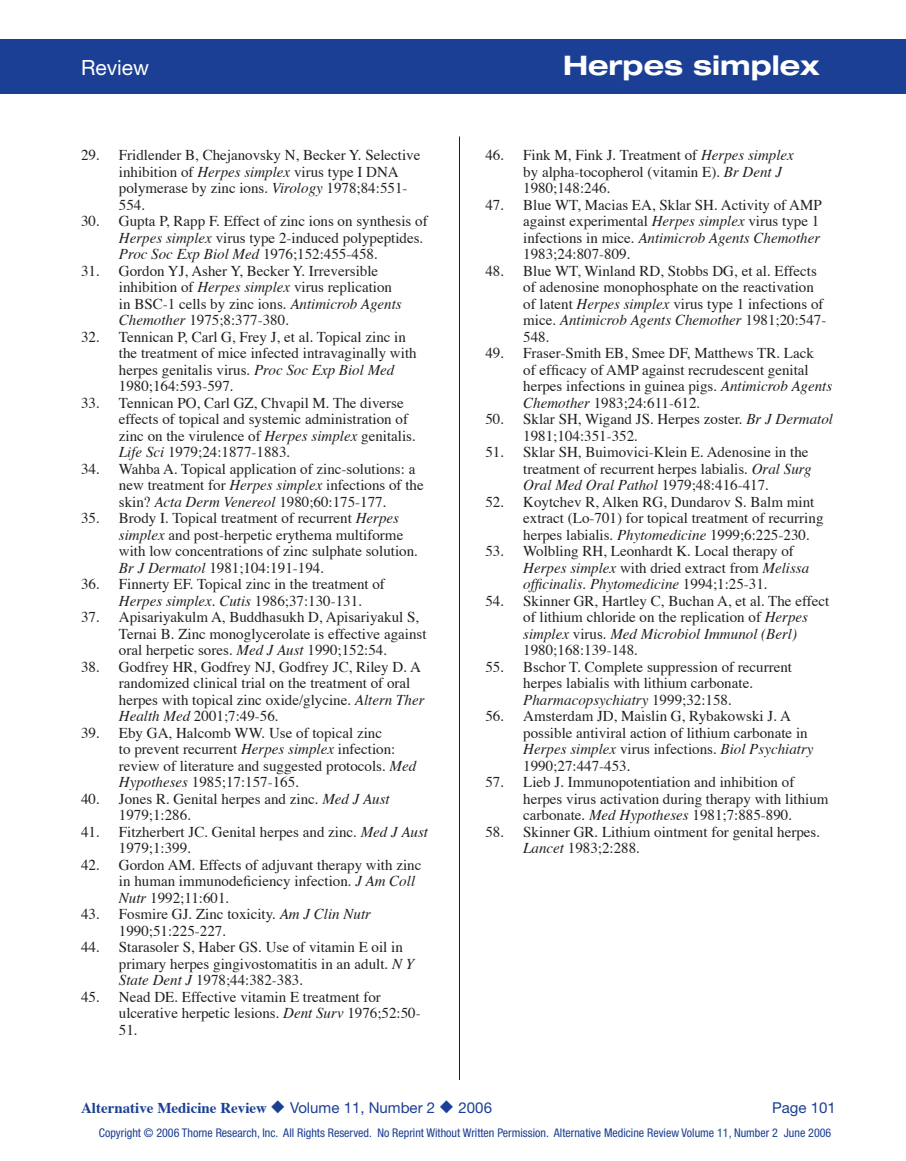
<style>
.page{position:relative;width:906px;height:1161px;background:#fff}
.page>*{position:absolute;margin:0;border:0;box-sizing:border-box;transform-origin:0 0}
.t1{font:700 expanded 27px "Helvetica Neue";color:#fff}
.t2{font:21px "Helvetica Neue";color:#fff}
.t3{font:15px/16.5px "Times";color:#231f20}
.t4{font:700 15px "Times";color:#1b3f94}
.t5{font:15px "Helvetica Neue";color:#1b3f94}
.t6{font:condensed 12px "Helvetica Neue";color:#1b3f94}
.s1{font-style:italic}
.s2{font-family:"Helvetica Neue";font-weight:400}
</style>
<div class="page">
<div style="left:0;top:39px;width:905px;height:55px;background:#1b3f94"></div>
<hr style="left:459px;top:136px;width:1px;height:944px;background:#231f20">
<h2 class="t2" style="left:81px;top:55px;width:70px">Review</h2>
<h1 class="t1" style="left:562px;top:49px;width:258px">Herpes simplex</h1>
<p class="t3" style="left:119px;top:146px;width:303px;text-indent:-38px">29. Fridlender B, Chejanovsky N, Becker Y. Selective inhibition of <span class="s1">Herpes simplex</span> virus type I DNA polymerase by zinc ions. <span class="s1">Virology</span> 1978;84:551- 554.</p>
<p class="t3" style="left:119px;top:212px;width:310px;text-indent:-38px">30. Gupta P, Rapp F. Effect of zinc ions on synthesis of<br><span class="s1">Herpes simplex</span> virus type 2-induced polypeptides.<br><span class="s1">Proc Soc Exp Biol Med</span> 1976;152:455-458.</p>
<p class="t3" style="left:119px;top:261px;width:284px;text-indent:-38px">31. Gordon YJ, Asher Y, Becker Y. Irreversible inhibition of <span class="s1">Herpes simplex</span> virus replication in BSC-1 cells by zinc ions. <span class="s1">Antimicrob Agents Chemother</span> 1975;8:377-380.</p>
<p class="t3" style="left:119px;top:327px;width:299px;text-indent:-38px">32. Tennican P, Carl G, Frey J, et al. Topical zinc in the treatment of mice infected intravaginally with herpes genitalis virus. <span class="s1">Proc Soc Exp Biol Med </span>1980;164:593-597.</p>
<p class="t3" style="left:119px;top:393px;width:298px;text-indent:-38px">33. Tennican PO, Carl GZ, Chvapil M. The diverse effects of topical and systemic administration of zinc on the virulence of <span class="s1">Herpes simplex</span> genitalis.<br><span class="s1">Life Sci</span> 1979;24:1877-1883.</p>
<p class="t3" style="left:119px;top:459px;width:306px;text-indent:-38px">34. Wahba A. Topical application of zinc-solutions: a new treatment for <span class="s1">Herpes simplex</span> infections of the skin? <span class="s1">Acta Derm Venereol</span> 1980;60:175-177.</p>
<p class="t3" style="left:119px;top:509px;width:300px;text-indent:-38px">35. Brody I. Topical treatment of recurrent <span class="s1">Herpes simplex</span> and post-herpetic erythema multiforme with low concentrations of zinc sulphate solution.<br><span class="s1">Br J Dermatol</span> 1981;104:191-194.</p>
<p class="t3" style="left:119px;top:575px;width:267px;text-indent:-38px">36. Finnerty EF. Topical zinc in the treatment of<br><span class="s1">Herpes simplex</span>. <span class="s1">Cutis</span> 1986;37:130-131.</p>
<p class="t3" style="left:119px;top:608px;width:309px;text-indent:-38px">37. Apisariyakulm A, Buddhasukh D, Apisariyakul S,<br>Ternai B. Zinc monoglycerolate is effective against oral herpetic sores. <span class="s1">Med J Aust</span> 1990;152:54.</p>
<p class="t3" style="left:119px;top:657px;width:307px;text-indent:-38px">38. Godfrey HR, Godfrey NJ, Godfrey JC, Riley D. A randomized clinical trial on the treatment of oral herpes with topical zinc oxide/glycine. <span class="s1">Altern Ther Health Med</span> 2001;7:49-56.</p>
<p class="t3" style="left:119px;top:723px;width:298px;text-indent:-38px">39. Eby GA, Halcomb WW. Use of topical zinc<br>to prevent recurrent <span class="s1">Herpes simplex</span> infection: review of literature and suggested protocols. <span class="s1">Med Hypotheses</span> 1985;17:157-165.</p>
<p class="t3" style="left:119px;top:789px;width:272px;text-indent:-38px">40. Jones R. Genital herpes and zinc. <span class="s1">Med J Aust<br></span>1979;1:286.</p>
<p class="t3" style="left:119px;top:822px;width:310px;text-indent:-38px">41. Fitzherbert JC. Genital herpes and zinc. <span class="s1">Med J Aust<br></span>1979;1:399.</p>
<p class="t3" style="left:119px;top:855px;width:304px;text-indent:-38px">42. Gordon AM. Effects of adjuvant therapy with zinc in human immunodeficiency infection. <span class="s1">J Am Coll<br>Nutr</span> 1992;11:601.</p>
<p class="t3" style="left:119px;top:905px;width:253px;text-indent:-38px">43. Fosmire GJ. Zinc toxicity. <span class="s1">Am J Clin Nutr<br></span>1990;51:225-227.</p>
<p class="t3" style="left:119px;top:938px;width:296px;text-indent:-38px">44. Starasoler S, Haber GS. Use of vitamin E oil in primary herpes gingivostomatitis in an adult. <span class="s1">N Y<br>State Dent J</span> 1978;44:382-383.</p>
<p class="t3" style="left:119px;top:987px;width:303px;text-indent:-38px">45. Nead DE. Effective vitamin E treatment for ulcerative herpetic lesions. <span class="s1">Dent Surv</span> 1976;52:50-<br>51.</p>
<p class="t3" style="left:523px;top:146px;width:272px;text-indent:-38px">46. Fink M, Fink J. Treatment of <span class="s1">Herpes simplex </span>by alpha-tocopherol (vitamin E). <span class="s1">Br Dent J<br></span>1980;148:246.</p>
<p class="t3" style="left:523px;top:195px;width:300px;text-indent:-38px">47. Blue WT, Macias EA, Sklar SH. Activity of AMP against experimental <span class="s1">Herpes simplex</span> virus type 1 infections in mice. <span class="s1">Antimicrob Agents Chemother </span>1983;24:807-809.</p>
<p class="t3" style="left:523px;top:261px;width:304px;text-indent:-38px">48. Blue WT, Winland RD, Stobbs DG, et al. Effects of adenosine monophosphate on the reactivation of latent <span class="s1">Herpes simplex</span> virus type 1 infections of mice. <span class="s1">Antimicrob Agents Chemother</span> 1981;20:547- 548.</p>
<p class="t3" style="left:523px;top:344px;width:310px;text-indent:-38px">49. Fraser-Smith EB, Smee DF, Matthews TR. Lack<br>of efficacy of AMP against recrudescent genital herpes infections in guinea pigs. <span class="s1">Antimicrob Agents Chemother</span> 1983;24:611-612.</p>
<p class="t3" style="left:523px;top:410px;width:311px;text-indent:-38px">50. Sklar SH, Wigand JS. Herpes zoster. <span class="s1">Br J Dermatol<br></span>1981;104:351-352.</p>
<p class="t3" style="left:523px;top:443px;width:290px;text-indent:-38px">51. Sklar SH, Buimovici-Klein E. Adenosine in the treatment of recurrent herpes labialis. <span class="s1">Oral Surg<br>Oral Med Oral Pathol</span> 1979;48:416-417.</p>
<p class="t3" style="left:523px;top:492px;width:301px;text-indent:-38px">52. Koytchev R, Alken RG, Dundarov S. Balm mint extract (Lo-701) for topical treatment of recurring herpes labialis. <span class="s1">Phytomedicine</span> 1999;6:225-230.</p>
<p class="t3" style="left:523px;top:542px;width:287px;text-indent:-38px">53. Wolbling RH, Leonhardt K. Local therapy of<br><span class="s1">Herpes simplex</span> with dried extract from <span class="s1">Melissa officinalis</span>. <span class="s1">Phytomedicine</span> 1994;1:25-31.</p>
<p class="t3" style="left:523px;top:591px;width:307px;text-indent:-38px">54. Skinner GR, Hartley C, Buchan A, et al. The effect of lithium chloride on the replication of <span class="s1">Herpes simplex</span> virus. <span class="s1">Med Microbiol Immunol (Berl)<br></span>1980;168:139-148.</p>
<p class="t3" style="left:523px;top:657px;width:270px;text-indent:-38px">55. Bschor T. Complete suppression of recurrent herpes labialis with lithium carbonate.<br><span class="s1">Pharmacopsychiatry</span> 1999;32:158.</p>
<p class="t3" style="left:523px;top:707px;width:291px;text-indent:-38px">56. Amsterdam JD, Maislin G, Rybakowski J. A possible antiviral action of lithium carbonate in <span class="s1">Herpes simplex</span> virus infections. <span class="s1">Biol Psychiatry </span>1990;27:447-453.</p>
<p class="t3" style="left:523px;top:773px;width:306px;text-indent:-38px">57. Lieb J. Immunopotentiation and inhibition of herpes virus activation during therapy with lithium carbonate. <span class="s1">Med Hypotheses</span> 1981;7:885-890.</p>
<p class="t3" style="left:523px;top:822px;width:298px;text-indent:-38px">58. Skinner GR. Lithium ointment for genital herpes.<br><span class="s1">Lancet</span> 1983;2:288.</p>
<p class="t4" style="left:81px;top:1094px;width:412px">Alternative Medicine Review ◆ <span class="s2">Volume 11, Number 2</span> ◆ <span class="s2">2006</span></p>
<p class="t5" style="left:771px;top:1099px;width:65px">Page 101</p>
<p class="t6" style="left:99px;top:1126px;width:733px">Copyright © 2006 Thorne Research, Inc. All Rights Reserved. No Reprint Without Written Permission. Alternative Medicine Review Volume 11, Number 2 June 2006</p>
</div>
